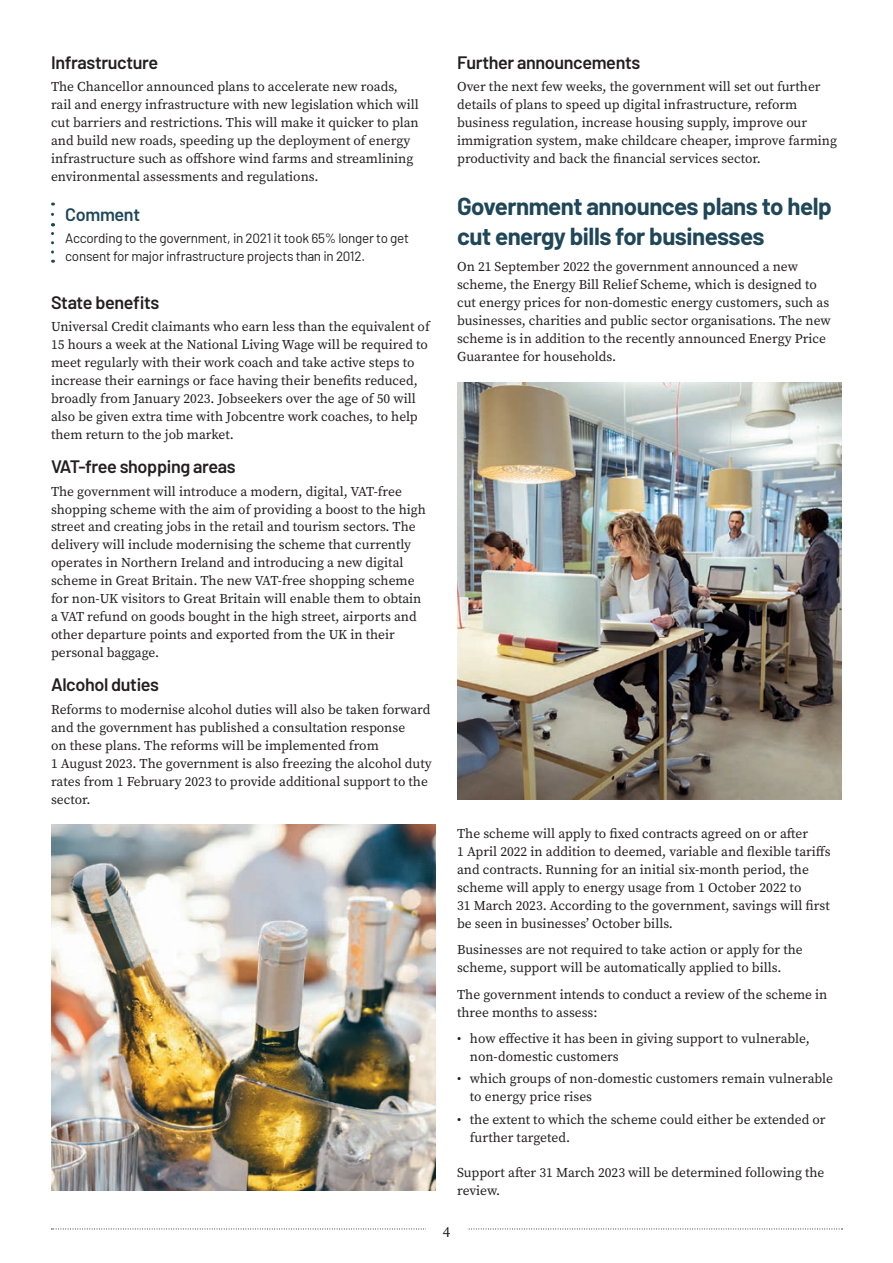
<style>
.page{position:relative;width:893px;height:1263px;background:#fff}
.page>*{position:absolute;margin:0;border:0;box-sizing:border-box;transform-origin:0 0}
.t1{font:700 24px/30px "Barlow";letter-spacing:-.02em;color:#1f4758}
.t2{font:600 18px "Barlow";letter-spacing:-.02em;color:#231f20}
.t3{font:600 18px "Barlow";letter-spacing:-.02em;color:#1f4758}
.t4{font:15px "Source Serif Pro";color:#231f20}
.t5{font:13.5px/18px "Source Serif Pro";color:#231f20}
.t6{font:13.5px/18px "Barlow";letter-spacing:-.02em;color:#231f20}
</style>
<div class="page">
<svg style="left:51px;top:1228px;width:792px;height:1px"></svg>
<div style="left:426px;top:1208px;width:41px;height:42px;background:#fff"></div>
<svg style="left:51px;top:223px;width:3px;height:29px"></svg>
<svg style="left:51px;top:203px;width:3px;height:11px"></svg>
<img style="left:51px;top:825px;width:385px;height:366px">
<img style="left:457px;top:383px;width:385px;height:416px">
<h2 class="t2" style="left:51px;top:49px;width:109px">Infrastructure</h2>
<p class="t5" style="left:51px;top:78px;width:369px">The Chancellor announced plans to accelerate new roads, rail and energy infrastructure with new legislation which will cut barriers and restrictions. This will make it quicker to plan and build new roads, speeding up the deployment of energy infrastructure such as offshore wind farms and streamlining environmental assessments and regulations.</p>
<h2 class="t3" style="left:65px;top:201px;width:76px">Comment</h2>
<p class="t6" style="left:65px;top:228px;width:345px">According to the government, in 2021 it took 65% longer to get consent for major infrastructure projects than in 2012.</p>
<h2 class="t2" style="left:51px;top:289px;width:110px">State benefits</h2>
<p class="t5" style="left:51px;top:318px;width:380px">Universal Credit claimants who earn less than the equivalent of 15 hours a week at the National Living Wage will be required to meet regularly with their work coach and take active steps to increase their earnings or face having their benefits reduced, broadly from January 2023. Jobseekers over the age of 50 will also be given extra time with Jobcentre work coaches, to help them return to the job market.</p>
<h2 class="t2" style="left:51px;top:453px;width:186px">VAT-free shopping areas</h2>
<p class="t5" style="left:51px;top:482px;width:376px">The government will introduce a modern, digital, VAT-free shopping scheme with the aim of providing a boost to the high street and creating jobs in the retail and tourism sectors. The delivery will include modernising the scheme that currently operates in Northern Ireland and introducing a new digital scheme in Great Britain. The new VAT-free shopping scheme for non-UK visitors to Great Britain will enable them to obtain a VAT refund on goods bought in the high street, airports and other departure points and exported from the UK in their personal baggage.</p>
<h2 class="t2" style="left:51px;top:672px;width:109px">Alcohol duties</h2>
<p class="t5" style="left:51px;top:700px;width:382px">Reforms to modernise alcohol duties will also be taken forward and the government has published a consultation response<br>on these plans. The reforms will be implemented from<br>1 August 2023. The government is also freezing the alcohol duty rates from 1 February 2023 to provide additional support to the sector.</p>
<h2 class="t2" style="left:457px;top:49px;width:185px">Further announcements</h2>
<p class="t5" style="left:457px;top:78px;width:381px">Over the next few weeks, the government will set out further details of plans to speed up digital infrastructure, reform business regulation, increase housing supply, improve our immigration system, make childcare cheaper, improve farming productivity and back the financial services sector.</p>
<h1 class="t1" style="left:457px;top:189px;width:376px">Government announces plans to help cut energy bills for businesses</h1>
<p class="t5" style="left:457px;top:258px;width:375px">On 21 September 2022 the government announced a new scheme, the Energy Bill Relief Scheme, which is designed to cut energy prices for non-domestic energy customers, such as businesses, charities and public sector organisations. The new scheme is in addition to the recently announced Energy Price Guarantee for households.</p>
<p class="t5" style="left:457px;top:824px;width:375px">The scheme will apply to fixed contracts agreed on or after<br>1 April 2022 in addition to deemed, variable and flexible tariffs and contracts. Running for an initial six-month period, the scheme will apply to energy usage from 1 October 2022 to<br>31 March 2023. According to the government, savings will first be seen in businesses’ October bills.</p>
<p class="t5" style="left:457px;top:941px;width:347px">Businesses are not required to take action or apply for the scheme, support will be automatically applied to bills.</p>
<p class="t5" style="left:457px;top:985px;width:372px">The government intends to conduct a review of the scheme in three months to assess:</p>
<p class="t5" style="left:470px;top:1029px;width:341px;text-indent:-13px">• how effective it has been in giving support to vulnerable, non-domestic customers</p>
<p class="t5" style="left:470px;top:1070px;width:365px;text-indent:-13px">• which groups of non-domestic customers remain vulnerable to energy price rises</p>
<p class="t5" style="left:470px;top:1110px;width:357px;text-indent:-13px">• the extent to which the scheme could either be extended or further targeted.</p>
<p class="t5" style="left:457px;top:1163px;width:369px">Support after 31 March 2023 will be determined following the review.</p>
<p class="t4" style="left:443px;top:1222px;width:9px">4</p>
</div>
